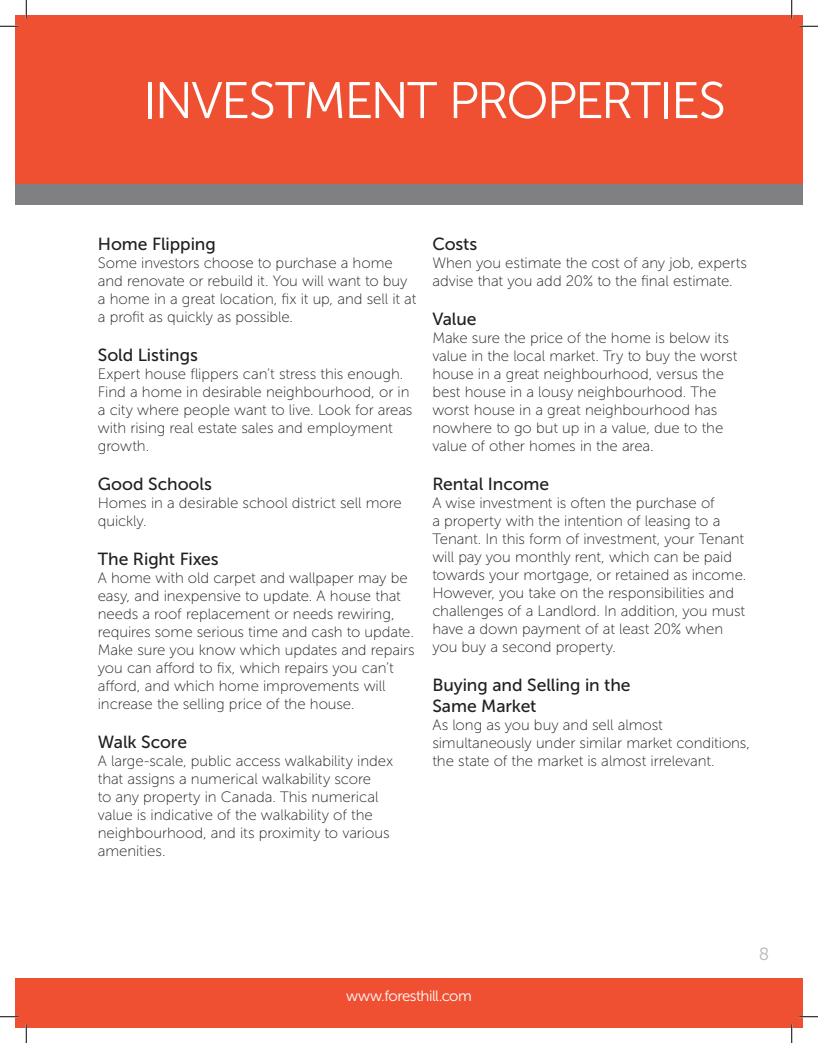
<style>
.page{position:relative;width:818px;height:1043px;background:#fff}
.page>*{position:absolute;margin:0;border:0;box-sizing:border-box;transform-origin:0 0}
.t1{font:51.25px "Museo Sans 300";letter-spacing:-.04em;color:#fff}
.t2{font:17.5px/21px "Museo Sans 500";letter-spacing:-.005em;color:#231f20}
.t3{font:17.5px "Museo Sans 300";color:#bbb8b7}
.t4{font:15px/18px "Museo Sans 100";letter-spacing:-.005em;color:#231f20}
.t5{font:15px "Museo Sans 300";letter-spacing:-.03em;color:#fff}
</style>
<div class="page">
<div style="left:15px;top:978px;width:787px;height:50px;background:#f05032"></div>
<div style="left:15px;top:15px;width:787px;height:172px;background:#ef5032"></div>
<div style="left:15px;top:184px;width:787px;height:21px;background:#807f84"></div>
<svg style="left:0;top:25px;width:19px;height:2px"></svg>
<svg style="left:799px;top:25px;width:19px;height:2px"></svg>
<svg style="left:0;top:1016px;width:19px;height:1px"></svg>
<svg style="left:799px;top:1015px;width:19px;height:2px"></svg>
<svg style="left:25px;top:0;width:2px;height:19px"></svg>
<svg style="left:25px;top:1024px;width:2px;height:18px"></svg>
<svg style="left:791px;top:0;width:1px;height:19px"></svg>
<svg style="left:791px;top:1024px;width:1px;height:18px"></svg>
<h1 class="t1" style="left:143px;top:73px;width:584px">INVESTMENT PROPERTIES</h1>
<p class="t2" style="left:98px;top:233px;width:119px">Home Flipping</p>
<p class="t4" style="left:98px;top:254px;width:320px">Some investors choose to purchase a home and renovate or rebuild it. You will want to buy a home in a great location, fix it up, and sell it at a profit as quickly as possible.</p>
<p class="t2" style="left:98px;top:344px;width:102px">Sold Listings</p>
<p class="t4" style="left:98px;top:365px;width:316px">Expert house flippers can’t stress this enough.<br>Find a home in desirable neighbourhood, or in a city where people want to live. Look for areas with rising real estate sales and employment growth.</p>
<p class="t2" style="left:98px;top:473px;width:116px">Good Schools</p>
<p class="t4" style="left:98px;top:494px;width:305px">Homes in a desirable school district sell more quickly.</p>
<p class="t2" style="left:98px;top:548px;width:122px">The Right Fixes</p>
<p class="t4" style="left:98px;top:569px;width:318px">A home with old carpet and wallpaper may be easy, and inexpensive to update. A house that needs a roof replacement or needs rewiring, requires some serious time and cash to update.<br>Make sure you know which updates and repairs you can afford to fix, which repairs you can’t afford, and which home improvements will increase the selling price of the house.</p>
<p class="t2" style="left:98px;top:731px;width:91px">Walk Score</p>
<p class="t4" style="left:98px;top:752px;width:297px">A large-scale, public access walkability index that assigns a numerical walkability score<br>to any property in Canada. This numerical value is indicative of the walkability of the neighbourhood, and its proximity to various amenities.</p>
<p class="t2" style="left:432px;top:233px;width:47px">Costs</p>
<p class="t4" style="left:432px;top:254px;width:316px">When you estimate the cost of any job, experts advise that you add 20% to the final estimate.</p>
<p class="t2" style="left:432px;top:308px;width:46px">Value</p>
<p class="t4" style="left:432px;top:329px;width:306px">Make sure the price of the home is below its value in the local market. Try to buy the worst house in a great neighbourhood, versus the best house in a lousy neighbourhood. The worst house in a great neighbourhood has nowhere to go but up in a value, due to the value of other homes in the area.</p>
<p class="t2" style="left:432px;top:473px;width:118px">Rental Income</p>
<p class="t4" style="left:432px;top:494px;width:315px">A wise investment is often the purchase of<br>a property with the intention of leasing to a Tenant. In this form of investment, your Tenant will pay you monthly rent, which can be paid towards your mortgage, or retained as income.<br>However, you take on the responsibilities and challenges of a Landlord. In addition, you must have a down payment of at least 20% when you buy a second property.</p>
<p class="t2" style="left:432px;top:674px;width:200px">Buying and Selling in the<br>Same Market</p>
<p class="t4" style="left:432px;top:716px;width:319px">As long as you buy and sell almost simultaneously under similar market conditions, the state of the market is almost irrelevant.</p>
<p class="t5" style="left:346px;top:987px;width:127px">www.foresthill.com</p>
<p class="t3" style="left:758px;top:944px;width:12px">8</p>
</div>
